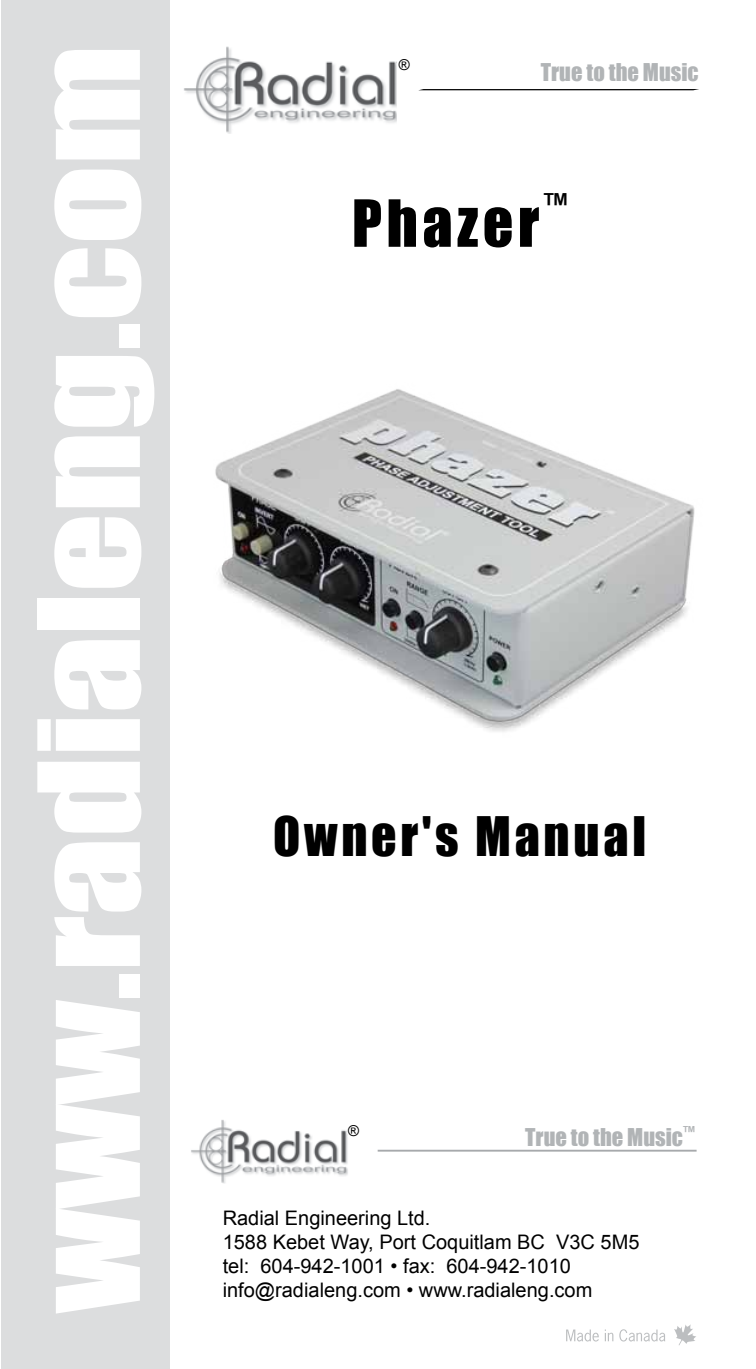
<style>
.page{position:relative;width:756px;height:1369px;background:#fff}
.page>*{position:absolute;margin:0;border:0;box-sizing:border-box;transform-origin:0 0}
.t1{font:129.75px "Impact";color:#fff;scale:1.2 1}
.t2{font:60px "Impact";letter-spacing:.075em;color:#000}
.t3{font:50px "Impact";letter-spacing:.075em;color:#000}
.t4{font:30px "Impact";color:#000}
.t5{font:22.5px "Impact";color:#b1b4b6}
.t6{font:20px/24px "Arial";color:#000}
.t7{font:italic 15px "Arial";color:#000}
.t8{font:15px "Impact";color:#b1b4b6}
</style>
<div class="page">
<div style="left:1px;top:0;width:169px;height:1368px;background:#dcddde"></div>
<svg style="left:420px;top:89px;width:279px;height:1px"></svg>
<img style="left:184px;top:46px;width:212px;height:88px">
<img style="left:215px;top:389px;width:480px;height:343px">
<img style="left:191px;top:1120px;width:157px;height:63px">
<svg style="left:674px;top:1324px;width:22px;height:20px"></svg>
<svg style="left:566px;top:1329px;width:33px;height:12px"></svg>
<svg style="left:605px;top:1329px;width:8px;height:11px"></svg>
<svg style="left:619px;top:1329px;width:46px;height:12px"></svg>
<hr style="left:378px;top:1149px;width:319px;height:2px;background:#a7a9ac">
<h1 class="t1" style="left:-12px;top:1312px;width:1058px;rotate:-90deg">www.radialeng.com</h1>
<p class="t7" style="left:398px;top:55px;width:13px">®</p>
<p class="t5" style="left:541px;top:55px;width:159px">True to the Music</p>
<h3 class="t4" style="left:544px;top:182px;width:25px">™</h3>
<h2 class="t2" style="left:352px;top:177px;width:189px">Phazer</h2>
<h3 class="t3" style="left:273px;top:797px;width:374px">Owner's Manual</h3>
<p class="t7" style="left:348px;top:1120px;width:13px">®</p>
<p class="t8" style="left:683px;top:1120px;width:13px">™</p>
<p class="t5" style="left:525px;top:1119px;width:159px">True to the Music</p>
<p class="t6" style="left:223px;top:1206px;width:418px">Radial Engineering Ltd.<br>1588 Kebet Way, Port Coquitlam BC V3C 5M5 tel: 604-942-1001 • fax: 604-942-1010 info@radialeng.com • www.radialeng.com</p>
</div>
